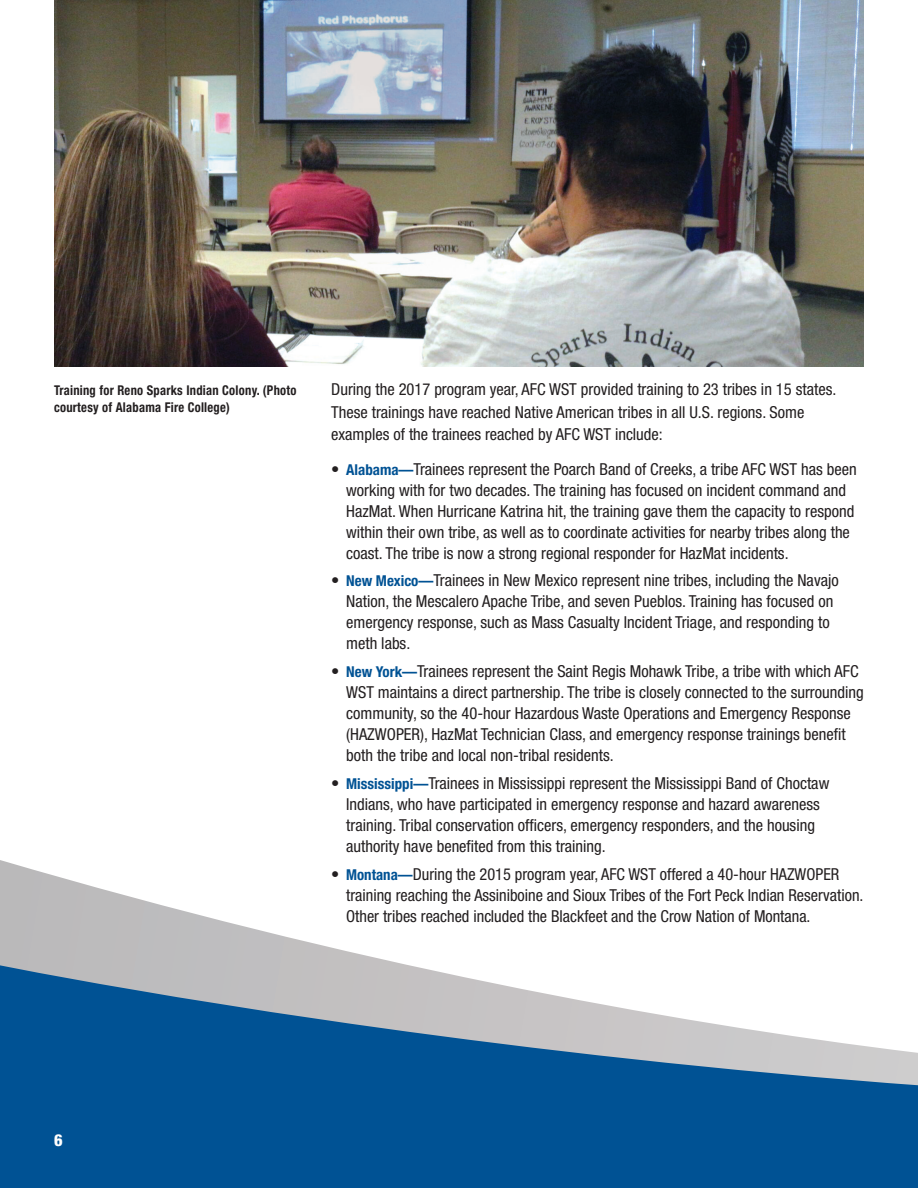
<style>
.page{position:relative;width:918px;height:1188px;background:#fff}
.page>*{position:absolute;margin:0;border:0;box-sizing:border-box;transform-origin:0 0}
.Body{font:condensed 16.5px/21px "Helvetica Neue LT Std";color:#231f20}
.t1{font:800 condensed 16.5px "Helvetica Neue LT Std";color:#fff}
.t2{font:700 condensed 13.5px/16.5px "Helvetica Neue LT Std";letter-spacing:.02em;color:#231f20;scale:.93 1}
.s1{font-weight:700;font-size:15px;color:#005294}
</style>
<div class="page">
<svg style="left:0;top:860px;width:385px;height:100px"></svg>
<svg style="left:0;top:960px;width:918px;height:228px;background:#477eab"></svg>
<img style="left:54px;top:0;width:810px;height:366px">
<p class="t2" style="left:54px;top:382px;width:262px">Training for Reno Sparks Indian Colony. (Photo courtesy of Alabama Fire College)</p>
<p class="Body" style="left:331px;top:378px;width:507px;line-height:22.5px">During the 2017 program year, AFC WST provided training to 23 tribes in 15 states.<br>These trainings have reached Native American tribes in all U.S. regions. Some examples of the trainees reached by AFC WST include:</p>
<p class="Body" style="left:346px;top:458px;width:512px;text-indent:-15px">• <span class="s1">Alabama—</span>Trainees represent the Poarch Band of Creeks, a tribe AFC WST has been working with for two decades. The training has focused on incident command and HazMat. When Hurricane Katrina hit, the training gave them the capacity to respond within their own tribe, as well as to coordinate activities for nearby tribes along the coast. The tribe is now a strong regional responder for HazMat incidents.</p>
<p class="Body" style="left:346px;top:570px;width:494px;text-indent:-15px">• <span class="s1">New Mexico—</span>Trainees in New Mexico represent nine tribes, including the Navajo Nation, the Mescalero Apache Tribe, and seven Pueblos. Training has focused on emergency response, such as Mass Casualty Incident Triage, and responding to meth labs.</p>
<p class="Body" style="left:346px;top:661px;width:519px;text-indent:-15px">• <span class="s1">New York—</span>Trainees represent the Saint Regis Mohawk Tribe, a tribe with which AFC WST maintains a direct partnership. The tribe is closely connected to the surrounding community, so the 40-hour Hazardous Waste Operations and Emergency Response (HAZWOPER), HazMat Technician Class, and emergency response trainings benefit both the tribe and local non-tribal residents.</p>
<p class="Body" style="left:346px;top:772px;width:485px;text-indent:-15px">• <span class="s1">Mississippi—</span>Trainees in Mississippi represent the Mississippi Band of Choctaw Indians, who have participated in emergency response and hazard awareness training. Tribal conservation officers, emergency responders, and the housing authority have benefited from this training.</p>
<p class="Body" style="left:346px;top:863px;width:519px;text-indent:-15px">• <span class="s1">Montana—</span>During the 2015 program year, AFC WST offered a 40-hour HAZWOPER training reaching the Assiniboine and Sioux Tribes of the Fort Peck Indian Reservation.<br>Other tribes reached included the Blackfeet and the Crow Nation of Montana.</p>
<p class="t1" style="left:54px;top:1130px;width:10px">6</p>
</div>
